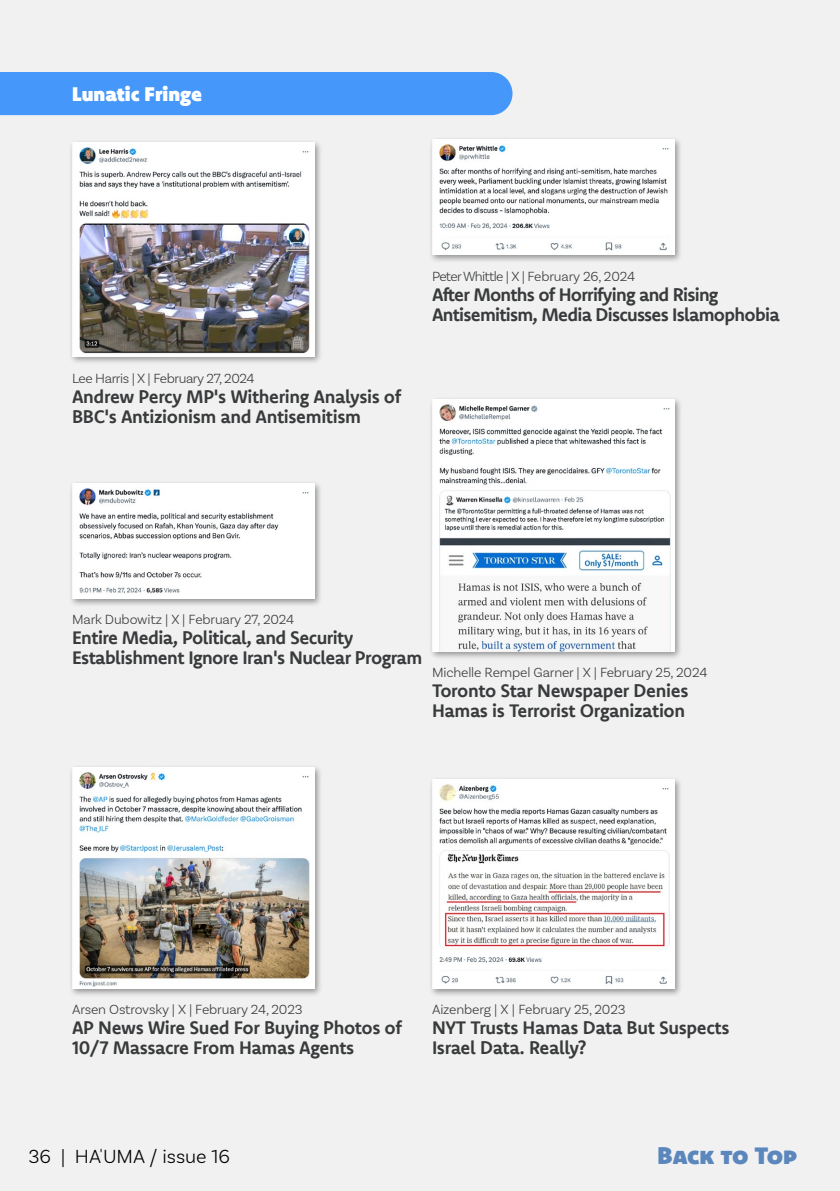
<style>
.page{position:relative;width:840px;height:1191px;background:#fff}
.page>*{position:absolute;margin:0;border:0;box-sizing:border-box;transform-origin:0 0}
.t1{font:24px "Komet Black SC";letter-spacing:-.01em;color:#5b87bd}
.t2{font:300 20px "Basic Sans";color:#000}
.t3{font:900 20px "Komet";color:#fff}
.t4{font:700 18.2px/20px "Komet";letter-spacing:-.025em;color:#383a3b}
.t5{font:300 14px "Basic Sans";letter-spacing:-.01em;color:#393a3b}
.t6{font:300 14px "Basic Sans";letter-spacing:-.03em;color:#393a3b}
</style>
<div class="page">
<div style="left:0;top:0;width:839px;height:1191px;background:#f1f1f1"></div>
<div style="left:0;top:72px;width:512px;height:43px;background:#4697fa"></div>
<div style="left:68px;top:139px;width:254px;height:226px;background:#000;opacity:.4"></div>
<img style="left:72px;top:143px;width:242px;height:213px">
<div style="left:428px;top:136px;width:254px;height:128px;background:#000;opacity:.4"></div>
<img style="left:432px;top:140px;width:241px;height:115px">
<div style="left:68px;top:480px;width:254px;height:127px;background:#000;opacity:.4"></div>
<img style="left:72px;top:483px;width:242px;height:116px">
<div style="left:68px;top:764px;width:254px;height:233px;background:#000;opacity:.4"></div>
<img style="left:72px;top:767px;width:242px;height:221px">
<div style="left:428px;top:776px;width:254px;height:221px;background:#000;opacity:.4"></div>
<img style="left:432px;top:780px;width:241px;height:208px">
<div style="left:429px;top:396px;width:253px;height:264px;background:#000;opacity:.4"></div>
<img style="left:432px;top:400px;width:241px;height:251px">
<p class="t3" style="left:72px;top:81px;width:131px">Lunatic Fringe</p>
<p class="t6" style="left:72px;top:370px;width:184px">Lee Harris | X | February 27, 2024</p>
<p class="t4" style="left:72px;top:386px;width:330px">Andrew Percy MP's Withering Analysis of<br>BBC's Antizionism and Antisemitism</p>
<p class="t5" style="left:432px;top:268px;width:204px">Peter Whittle | X | February 26, 2024</p>
<p class="t4" style="left:432px;top:284px;width:349px">After Months of Horrifying and Rising<br>Antisemitism, Media Discusses Islamophobia</p>
<p class="t5" style="left:72px;top:611px;width:223px">Mark Dubowitz | X | February 27, 2024</p>
<p class="t4" style="left:72px;top:627px;width:351px">Entire Media, Political, and Security<br>Establishment Ignore Iran's Nuclear Program</p>
<p class="t5" style="left:432px;top:664px;width:277px">Michelle Rempel Garner | X | February 25, 2024</p>
<p class="t4" style="left:432px;top:680px;width:258px">Toronto Star Newspaper Denies<br>Hamas is Terrorist Organization</p>
<p class="t5" style="left:72px;top:1001px;width:232px">Arsen Ostrovsky | X | February 24, 2023</p>
<p class="t4" style="left:72px;top:1017px;width:331px">AP News Wire Sued For Buying Photos of<br>10/7 Massacre From Hamas Agents</p>
<p class="t5" style="left:432px;top:1001px;width:195px">Aizenberg | X | February 25, 2023</p>
<p class="t4" style="left:432px;top:1017px;width:299px">NYT Trusts Hamas Data But Suspects<br>Israel Data. Really?</p>
<p class="t2" style="left:28px;top:1144px;width:203px">36 | HA'UMA / issue 16</p>
<h1 class="t1" style="left:657px;top:1140px;width:141px">Back to Top</h1>
</div>
